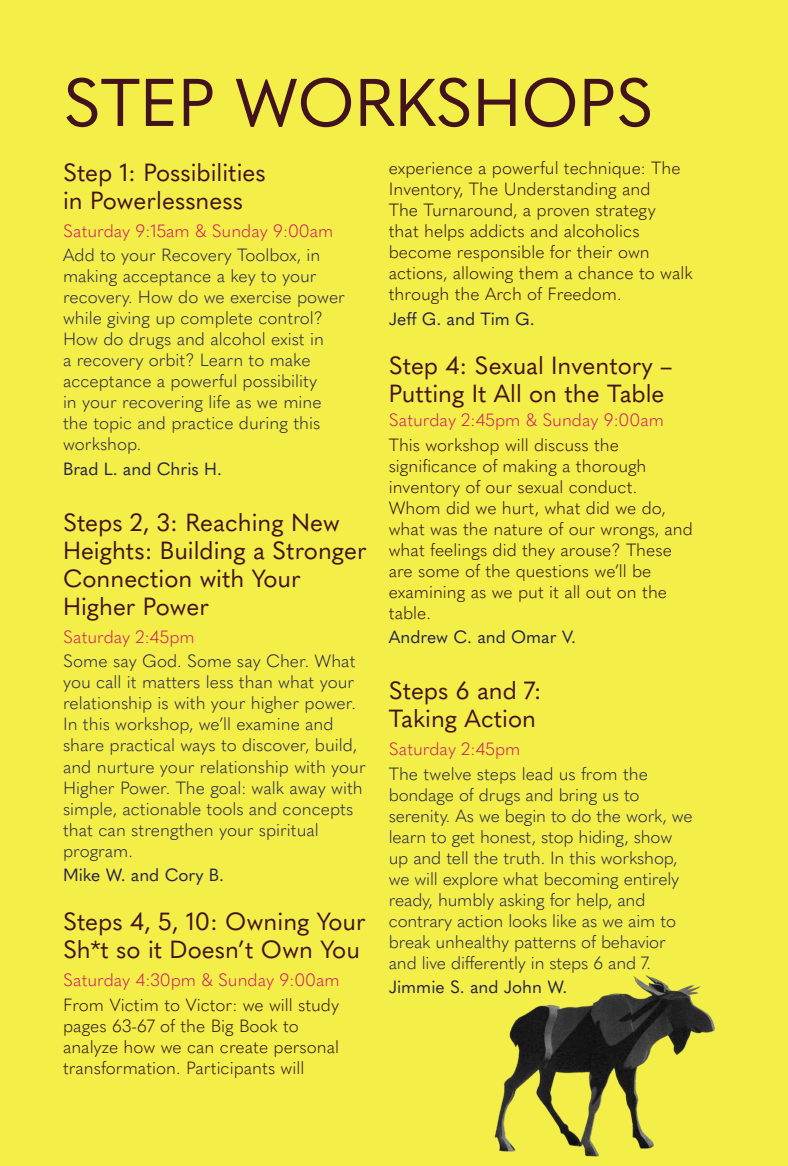
<style>
.page{position:relative;width:788px;height:1166px;background:#f4ee49}
.page>*{position:absolute;margin:0;border:0;box-sizing:border-box;transform-origin:0 0}
.t1{font:66.5px "Quasimoda";color:#42131d}
.steps_title{font:24.5px/28px "Quasimoda";color:#42121d}
.description_body_tex{font:300 17.5px/21px "Quasimoda";color:#23234a}
.t2{font:300 17.5px/21px "Quasimoda";color:#2b141e}
.time_and_day{font:300 17.5px "Quasimoda";color:#ce1a65}
.workshop_leader{font:17.5px "Quasimoda";color:#23234a}
.steps_title-2{font:300 17.5px "Quasimoda";color:#ce1a65}
</style>
<div class="page">
<img style="left:494px;top:975px;width:221px;height:182px">
<p class="t1" style="left:63px;top:52px;width:591px">STEP WORKSHOPS</p>
<p class="steps_title" style="left:63px;top:156px;width:204px">Step 1: Possibilities in Powerlessness</p>
<p class="time_and_day" style="left:63px;top:217px;width:272px">Saturday 9:15am &amp; Sunday 9:00am</p>
<p class="description_body_tex" style="left:63px;top:243px;width:283px">Add to your Recovery Toolbox, in making acceptance a key to your recovery. How do we exercise power while giving up complete control?<br>How do drugs and alcohol exist in<br>a recovery orbit? Learn to make acceptance a powerful possibility<br>in your recovering life as we mine the topic and practice during this workshop.</p>
<p class="workshop_leader" style="left:63px;top:455px;width:160px">Brad L. and Chris H.</p>
<p class="steps_title" style="left:63px;top:506px;width:305px">Steps 2, 3: Reaching New<br>Heights: Building a Stronger<br>Connection with Your<br>Higher Power</p>
<p class="time_and_day" style="left:63px;top:623px;width:133px">Saturday 2:45pm</p>
<p class="description_body_tex" style="left:63px;top:649px;width:304px">Some say God. Some say Cher. What you call it matters less than what your relationship is with your higher power.<br>In this workshop, we’ll examine and share practical ways to discover, build, and nurture your relationship with your Higher Power. The goal: walk away with simple, actionable tools and concepts that can strengthen your spiritual program.</p>
<p class="workshop_leader" style="left:63px;top:861px;width:162px">Mike W. and Cory B.</p>
<p class="steps_title" style="left:63px;top:905px;width:304px">Steps 4, 5, 10: Owning Your<br>Sh*t so it Doesn’t Own You</p>
<p class="time_and_day" style="left:63px;top:966px;width:278px">Saturday 4:30pm &amp; Sunday 9:00am</p>
<p class="t2" style="left:63px;top:992px;width:277px">From Victim to Victor: we will study pages 63-67 of the Big Book to analyze how we can create personal transformation. Participants will</p>
<p class="t2" style="left:388px;top:156px;width:305px">experience a powerful technique: The Inventory, The Understanding and<br>The Turnaround, a proven strategy<br>that helps addicts and alcoholics become responsible for their own actions, allowing them a chance to walk through the Arch of Freedom.</p>
<p class="workshop_leader" style="left:388px;top:305px;width:147px">Jeff G. and Tim G.</p>
<p class="steps_title" style="left:388px;top:349px;width:285px">Step 4: Sexual Inventory –<br>Putting It All on the Table</p>
<p class="steps_title-2" style="left:388px;top:407px;width:277px">Saturday 2:45pm &amp; Sunday 9:00am</p>
<p class="t2" style="left:388px;top:433px;width:306px">This workshop will discuss the significance of making a thorough inventory of our sexual conduct.<br>Whom did we hurt, what did we do, what was the nature of our wrongs, and what feelings did they arouse? These are some of the questions we’ll be examining as we put it all out on the table.</p>
<p class="workshop_leader" style="left:388px;top:624px;width:189px">Andrew C. and Omar V.</p>
<p class="steps_title" style="left:388px;top:675px;width:154px">Steps 6 and 7:<br>Taking Action</p>
<p class="time_and_day" style="left:388px;top:736px;width:133px">Saturday 2:45pm</p>
<p class="description_body_tex" style="left:388px;top:762px;width:305px">The twelve steps lead us from the bondage of drugs and bring us to serenity. As we begin to do the work, we learn to get honest, stop hiding, show up and tell the truth. In this workshop, we will explore what becoming entirely ready, humbly asking for help, and contrary action looks like as we aim to break unhealthy patterns of behavior and live differently in steps 6 and 7.</p>
<p class="workshop_leader" style="left:388px;top:974px;width:180px">Jimmie S. and John W.</p>
</div>
